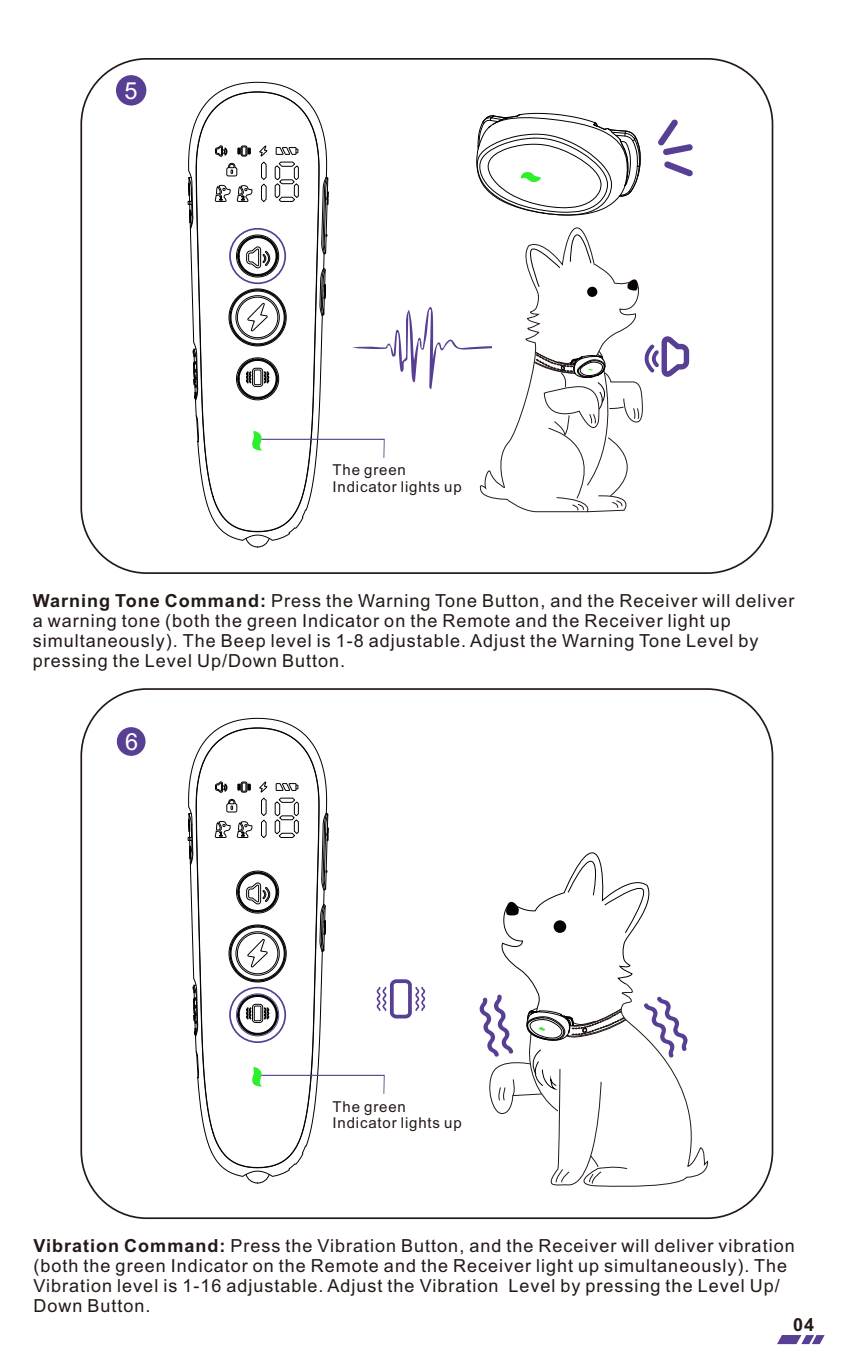
<style>
.page{position:relative;width:851px;height:1361px;background:#fff}
.page>*{position:absolute;margin:0;border:0;box-sizing:border-box;transform-origin:0 0}
.t1{font:23.4px "Arial";color:#fff}
.t2{font:18px/20.1px "Arial";letter-spacing:.055em;color:#231916}
.t3{font:700 18px "Arial";color:#231916}
.t4{font:15px/16.8px "Arial";letter-spacing:.055em;color:#231916}
.s1{font-weight:700}
</style>
<div class="page">
<div style="left:116px;top:75px;width:30px;height:31px;background:#573f93;border:2px solid #573f93;border-radius:50%"></div>
<div style="left:117px;top:727px;width:28px;height:29px;background:#573f93;border-radius:50%"></div>
<svg style="left:202px;top:92px;width:111px;height:15px"></svg>
<svg style="left:188px;top:107px;width:505px;height:440px"></svg>
<svg style="left:188px;top:718px;width:139px;height:80px"></svg>
<svg style="left:196px;top:728px;width:123px;height:70px"></svg>
<svg style="left:215px;top:782px;width:12px;height:10px"></svg>
<svg style="left:238px;top:782px;width:12px;height:10px"></svg>
<svg style="left:276px;top:783px;width:22px;height:7px"></svg>
<svg style="left:188px;top:798px;width:237px;height:385px"></svg>
<svg style="left:479px;top:852px;width:229px;height:335px"></svg>
<svg style="left:777px;top:1335px;width:47px;height:9px"></svg>
<p class="t1" style="left:125px;top:81px;width:15px">5</p>
<p class="t4" style="left:332px;top:463px;width:131px">The green<br>Indicator lights up</p>
<p class="t2" style="left:33px;top:592px;width:763px"><span class="s1">Warning Tone Command:</span> Press the Warning Tone Button, and the Receiver will deliver a warning tone (both the green Indicator on the Remote and the Receiver light up simultaneously). The Beep level is 1-8 adjustable. Adjust the Warning Tone Level by pressing the Level Up/Down Button.</p>
<p class="t1" style="left:125px;top:733px;width:15px">6</p>
<p class="t4" style="left:332px;top:1099px;width:131px">The green<br>Indicator lights up</p>
<p class="t2" style="left:33px;top:1237px;width:762px"><span class="s1">Vibration Command:</span> Press the Vibration Button, and the Receiver will deliver vibration (both the green Indicator on the Remote and the Receiver light up simultaneously). The Vibration level is 1-16 adjustable. Adjust the Vibration Level by pressing the Level Up/ Down Button.</p>
<p class="t3" style="left:792px;top:1317px;width:23px">04</p>
</div>
